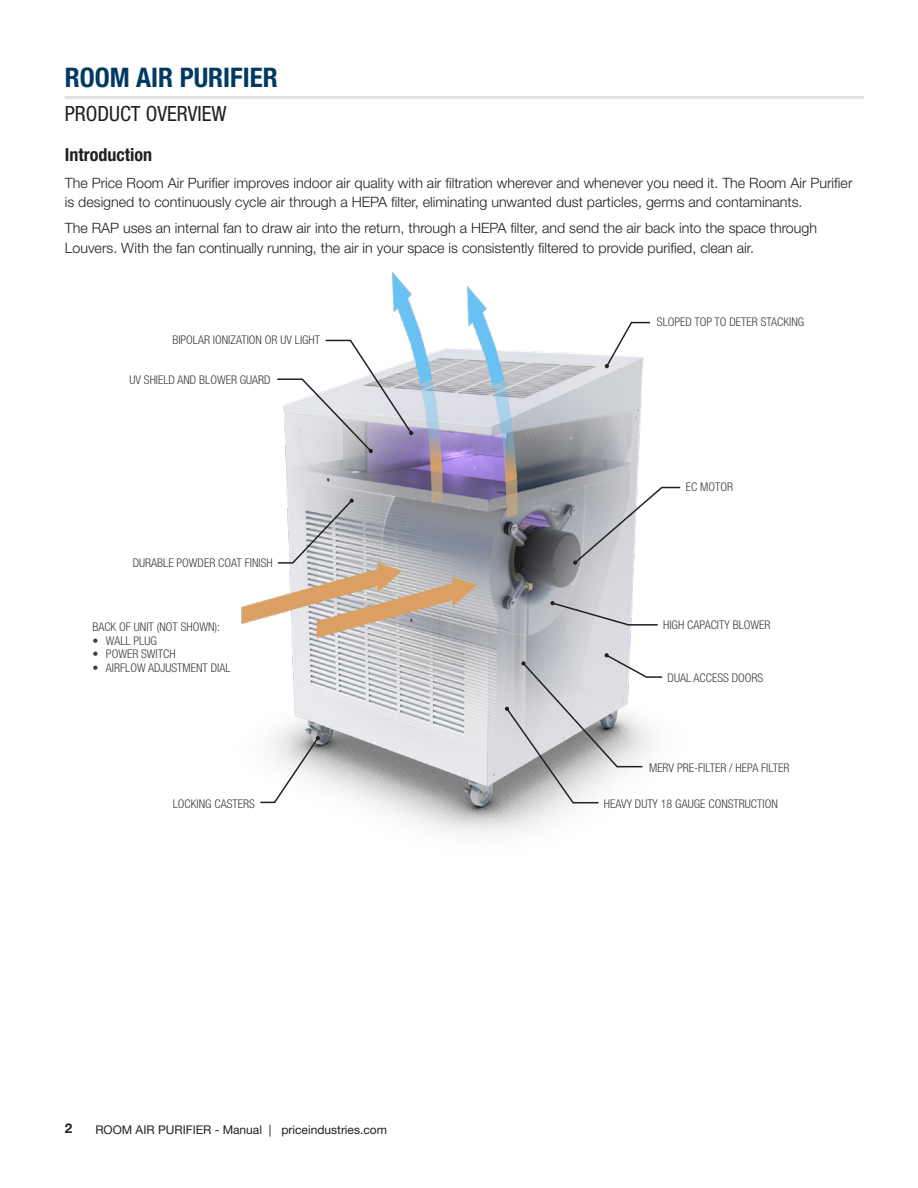
<style>
.page{position:relative;width:918px;height:1188px;background:#fff}
.page>*{position:absolute;margin:0;border:0;box-sizing:border-box;transform-origin:0 0}
.t1{font:700 condensed 27px "Helvetica Neue LT Std";color:#003a62}
.t2{font:condensed 21px "Helvetica Neue LT Std";color:#231f20}
.Heading_1{font:700 condensed 18px "Helvetica Neue LT Std";color:#231f20}
.Body{font:300 14.25px/19.5px "Helvetica Neue LT Std";color:#231f20}
.t3{font:700 13.5px "Helvetica Neue LT Std";color:#231f20}
.Image_Detail{font:300 condensed 12px "Helvetica Neue LT Std";color:#3e3e3f}
.t4{font:12px "Helvetica Neue LT Std";color:#231f20}
</style>
<div class="page">
<hr style="left:65px;top:96px;width:799px;height:3px;background:#e1e2e4">
<img style="left:241px;top:272px;width:402px;height:563px">
<svg style="left:573px;top:486px;width:108px;height:79px"></svg>
<svg style="left:259px;top:736px;width:61px;height:68px"></svg>
<svg style="left:550px;top:601px;width:108px;height:25px"></svg>
<svg style="left:505px;top:653px;width:158px;height:151px"></svg>
<svg style="left:276px;top:339px;width:137px;height:114px"></svg>
<svg style="left:605px;top:321px;width:45px;height:47px"></svg>
<svg style="left:276px;top:499px;width:78px;height:65px"></svg>
<h1 class="t1" style="left:65px;top:61px;width:208px">ROOM AIR PURIFIER</h1>
<h2 class="t2" style="left:65px;top:102px;width:163px">PRODUCT OVERVIEW</h2>
<p class="Heading_1" style="left:65px;top:144px;width:89px">INTRODUCTION</p>
<p class="Body" style="left:65px;top:173px;width:789px">The Price Room Air Purifier improves indoor air quality with air filtration wherever and whenever you need it. The Room Air Purifier is designed to continuously cycle air through a HEPA filter, eliminating unwanted dust particles, germs and contaminants.</p>
<p class="Body" style="left:65px;top:218px;width:754px">The RAP uses an internal fan to draw air into the return, through a HEPA filter, and send the air back into the space through<br>Louvers. With the fan continually running, the air in your space is consistently filtered to provide purified, clean air.</p>
<p class="Image_Detail" style="left:172px;top:333px;width:149px">BIPOLAR IONIZATION OR UV LIGHT</p>
<p class="Image_Detail" style="left:130px;top:373px;width:143px">UV SHIELD AND BLOWER GUARD</p>
<p class="Image_Detail" style="left:133px;top:556px;width:141px">DURABLE POWDER COAT FINISH</p>
<p class="Image_Detail" style="left:92px;top:620px;width:129px">BACK OF UNIT (NOT SHOWN):</p>
<p class="Image_Detail" style="left:92px;top:634px;width:66px">• WALL PLUG</p>
<p class="Image_Detail" style="left:92px;top:647px;width:85px">• POWER SWITCH</p>
<p class="Image_Detail" style="left:92px;top:661px;width:140px">• AIRFLOW ADJUSTMENT DIAL</p>
<p class="Image_Detail" style="left:173px;top:796px;width:84px">LOCKING CASTERS</p>
<p class="t3" style="left:65px;top:1120px;width:9px">2</p>
<p class="t4" style="left:95px;top:1123px;width:293px">Room Air Puri fi er - Manual | priceindustries.com</p>
<p class="Image_Detail" style="left:657px;top:315px;width:149px">SLOPED TOP TO DETER STACKING</p>
<p class="Image_Detail" style="left:686px;top:480px;width:49px">EC MOTOR</p>
<p class="Image_Detail" style="left:663px;top:618px;width:109px">HIGH CAPACITY BLOWER</p>
<p class="Image_Detail" style="left:668px;top:671px;width:97px">DUAL ACCESS DOORS</p>
<p class="Image_Detail" style="left:649px;top:761px;width:142px">MERV PRE-FILTER / HEPA FILTER</p>
<p class="Image_Detail" style="left:604px;top:796px;width:175px">HEAVY DUTY 18 GAUGE CONSTRUCTION</p>
</div>
